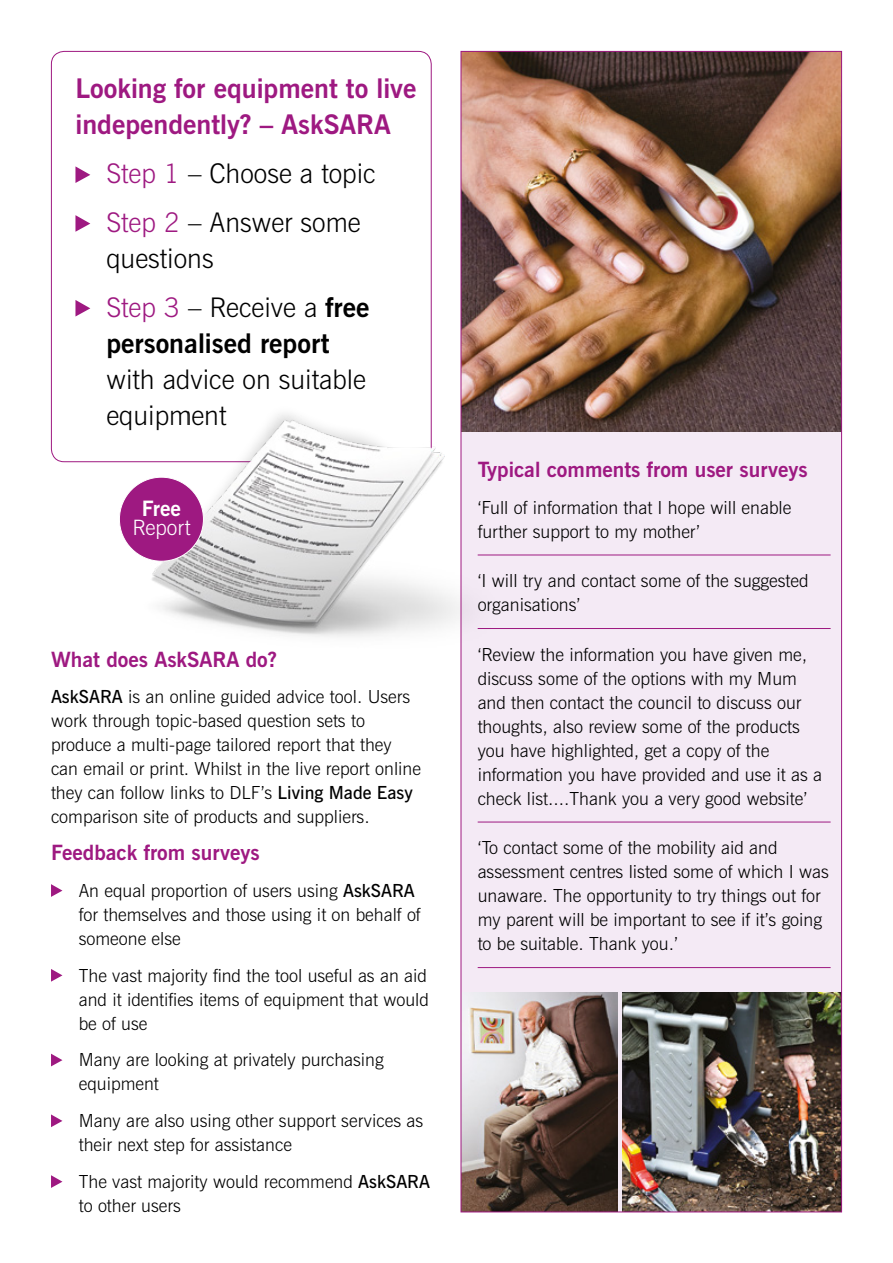
<style>
.page{position:relative;width:893px;height:1263px;background:#fff}
.page>*{position:absolute;margin:0;border:0;box-sizing:border-box;transform-origin:0 0}
.t1{font:300 27px/48.8px "News Gothic BT";color:#000}
.t2{font:700 27px/36px "News Gothic BT";color:#9e1981}
.t3{font:700 27px "News Gothic BT";color:#000}
.t4{font:300 21.15px "News Gothic BT";color:#fff}
.t5{font:700 21.15px "News Gothic BT";color:#fff}
.t6{font:700 21px "News Gothic BT";color:#9e1981}
.t7{font:300 18px/24px "News Gothic BT";color:#000}
.s1{color:#9e1981}
.s2{font-weight:700}
.s3{font-weight:600}
</style>
<div class="page">
<div style="left:461px;top:51px;width:381px;height:1161px;background:#f4eaf5"></div>
<svg style="left:51px;top:884px;width:11px;height:13px"></svg>
<svg style="left:51px;top:969px;width:11px;height:13px"></svg>
<svg style="left:51px;top:1054px;width:11px;height:12px"></svg>
<svg style="left:51px;top:1114px;width:11px;height:13px"></svg>
<svg style="left:51px;top:1175px;width:11px;height:13px"></svg>
<img style="left:463px;top:53px;width:377px;height:378px">
<img style="left:622px;top:992px;width:218px;height:218px">
<img style="left:463px;top:992px;width:154px;height:218px">
<hr style="left:478px;top:555px;width:353px;height:1px;background:#9e1981">
<hr style="left:478px;top:628px;width:353px;height:1px;background:#9e1981">
<hr style="left:478px;top:822px;width:353px;height:1px;background:#9e1981">
<hr style="left:478px;top:967px;width:353px;height:1px;background:#9e1981">
<svg style="left:75px;top:166px;width:15px;height:17px"></svg>
<svg style="left:75px;top:215px;width:15px;height:17px"></svg>
<svg style="left:75px;top:300px;width:15px;height:16px"></svg>
<img style="left:79px;top:342px;width:442px;height:354px">
<div style="left:119px;top:477px;width:84px;height:84px;background:#9e1981;border-radius:50%"></div>
<h1 class="t2" style="left:75px;top:70px;width:343px">Looking for equipment to live independently? – AskSARA</h1>
<h1 class="t1" style="left:106px;top:149px;width:271px"><span class="s1">Step 1</span> – Choose a topic<br><span class="s1">Step 2</span> – Answer some</h1>
<h1 class="t1" style="left:106px;top:234px;width:265px">questions<br><span class="s1">Step 3</span> – Receive a <span class="s2">free</span></h1>
<h1 class="t3" style="left:106px;top:326px;width:225px">personalised report</h1>
<h1 class="t1" style="left:106px;top:361px;width:261px;line-height:36px">with advice on suitable equipment</h1>
<p class="t5" style="left:142px;top:495px;width:41px">Free</p>
<p class="t4" style="left:132px;top:515px;width:60px">Report</p>
<p class="t6" style="left:51px;top:646px;width:227px">What does AskSARA do?</p>
<p class="t7" style="left:51px;top:685px;width:371px"><span class="s3">AskSARA</span> is an online guided advice tool. Users work through topic-based question sets to produce a multi-page tailored report that they can email or print. Whilst in the live report online they can follow links to DLF’s <span class="s3">Living Made Easy </span>comparison site of products and suppliers.</p>
<p class="t6" style="left:51px;top:840px;width:210px">Feedback from surveys</p>
<p class="t7" style="left:79px;top:878px;width:343px">An equal proportion of users using <span class="s3">AskSARA </span>for themselves and those using it on behalf of someone else</p>
<p class="t7" style="left:79px;top:963px;width:352px;text-align:justify">The vast majority find the tool useful as an aid and it identifies items of equipment that would be of use</p>
<p class="t7" style="left:79px;top:1048px;width:307px">Many are looking at privately purchasing equipment</p>
<p class="t7" style="left:79px;top:1109px;width:346px">Many are also using other support services as their next step for assistance</p>
<p class="t7" style="left:79px;top:1169px;width:353px">The vast majority would recommend <span class="s3">AskSARA </span>to other users</p>
<p class="t6" style="left:478px;top:457px;width:332px">Typical comments from user surveys</p>
<p class="t7" style="left:478px;top:495px;width:315px">‘Full of information that I hope will enable further support to my mother’</p>
<p class="t7" style="left:478px;top:569px;width:332px">‘I will try and contact some of the suggested organisations’</p>
<p class="t7" style="left:478px;top:642px;width:346px">‘Review the information you have given me, discuss some of the options with my Mum and then contact the council to discuss our thoughts, also review some of the products you have highlighted, get a copy of the information you have provided and use it as a check list....Thank you a very good website’</p>
<p class="t7" style="left:478px;top:836px;width:353px">‘To contact some of the mobility aid and assessment centres listed some of which I was unaware. The opportunity to try things out for my parent will be important to see if it’s going to be suitable. Thank you.’</p>
</div>
